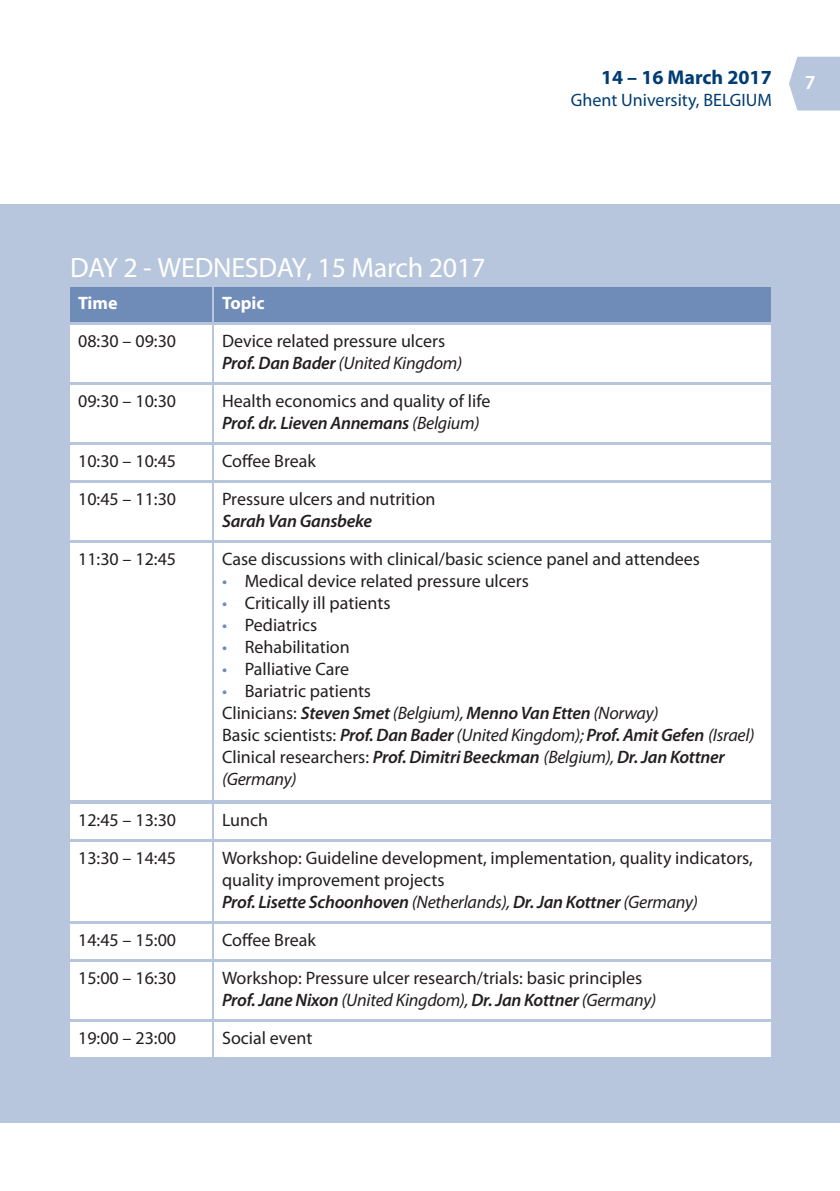
<style>
.page{position:relative;width:840px;height:1191px;background:#fff}
.page>*{position:absolute;margin:0;border:0;box-sizing:border-box;transform-origin:0 0}
.t1{font:28px "Myriad Pro";letter-spacing:-.01em;color:#fff}
.t2{font:700 20px "Myriad Pro";color:#003d73}
.t3{font:600 20px "Myriad Pro";color:#fff}
.t4{font:18px/22px "Myriad Pro";color:#231f20}
.t5{font:italic 600 18px/22px "Myriad Pro";letter-spacing:-.015em;color:#231f20}
.t6{font:18px "Myriad Pro";color:#003d73}
.t7{font:700 18px "Myriad Pro";color:#fff}
.s1{font-weight:600;font-style:italic}
.s2{font-style:italic}
.s3{color:#6f8bb7}
.s4{font-weight:400;font-style:normal;color:#6f8bb7}
.s5{font-weight:400;font-style:normal}
.s6{font-weight:400}
</style>
<div class="page">
<svg style="left:789px;top:57px;width:50px;height:54px;background:#bdcbdf"></svg>
<div style="left:0;top:204px;width:839px;height:919px;background:#b7c6dc"></div>
<div style="left:70px;top:287px;width:142px;height:34px;background:#6f8bb7"></div>
<div style="left:214px;top:287px;width:555px;height:34px;background:#6f8bb7"></div>
<div style="left:70px;top:325px;width:142px;height:56px;background:#fff"></div>
<div style="left:214px;top:325px;width:555px;height:56px;background:#fff"></div>
<div style="left:70px;top:385px;width:142px;height:56px;background:#fff"></div>
<div style="left:214px;top:385px;width:555px;height:56px;background:#fff"></div>
<div style="left:70px;top:445px;width:142px;height:34px;background:#fff"></div>
<div style="left:214px;top:445px;width:555px;height:34px;background:#fff"></div>
<div style="left:70px;top:483px;width:142px;height:56px;background:#fff"></div>
<div style="left:214px;top:483px;width:555px;height:56px;background:#fff"></div>
<div style="left:70px;top:543px;width:142px;height:257px;background:#fff"></div>
<div style="left:214px;top:543px;width:555px;height:257px;background:#fff"></div>
<div style="left:70px;top:804px;width:142px;height:34px;background:#fff"></div>
<div style="left:214px;top:804px;width:555px;height:34px;background:#fff"></div>
<div style="left:70px;top:842px;width:142px;height:78px;background:#fff"></div>
<div style="left:214px;top:842px;width:555px;height:78px;background:#fff"></div>
<div style="left:70px;top:924px;width:142px;height:34px;background:#fff"></div>
<div style="left:214px;top:924px;width:555px;height:34px;background:#fff"></div>
<div style="left:70px;top:962px;width:142px;height:56px;background:#fff"></div>
<div style="left:214px;top:962px;width:555px;height:56px;background:#fff"></div>
<div style="left:70px;top:1022px;width:142px;height:34px;background:#fff"></div>
<div style="left:214px;top:1022px;width:555px;height:34px;background:#fff"></div>
<h1 class="t1" style="left:70px;top:257px;width:416px">DAY 2 - WEDNESDAY, 15 March 2017</h1>
<p class="t2" style="left:600px;top:65px;width:172px">14 – 16 March 2017</p>
<p class="t3" style="left:804px;top:74px;width:12px">7</p>
<p class="t6" style="left:570px;top:93px;width:202px">Ghent University, BELGIUM</p>
<p class="t7" style="left:78px;top:292px;width:41px">Time</p>
<p class="t7" style="left:222px;top:292px;width:44px">Topic</p>
<p class="t4" style="left:78px;top:331px;width:99px">08:30 – 09:30</p>
<p class="t4" style="left:222px;top:331px;width:241px">Device related pressure ulcers<br><span class="s1">Prof. Dan Bader</span> <span class="s2">(United Kingdom)</span></p>
<p class="t4" style="left:78px;top:391px;width:99px">09:30 – 10:30</p>
<p class="t4" style="left:222px;top:391px;width:270px">Health economics and quality of life<br><span class="s1">Prof. dr. Lieven Annemans</span> <span class="s2">(Belgium)</span></p>
<p class="t4" style="left:78px;top:451px;width:99px">10:30 – 10:45</p>
<p class="t4" style="left:222px;top:451px;width:95px">Coffee Break</p>
<p class="t4" style="left:78px;top:489px;width:99px">10:45 – 11:30</p>
<p class="t4" style="left:222px;top:489px;width:215px">Pressure ulcers and nutrition</p>
<p class="t5" style="left:222px;top:512px;width:151px">Sarah Van Gansbeke</p>
<p class="t4" style="left:78px;top:549px;width:99px">11:30 – 12:45</p>
<p class="t4" style="left:222px;top:549px;width:479px">Case discussions with clinical/basic science panel and attendees</p>
<p class="t4" style="left:222px;top:571px;width:308px"><span class="s3">•</span> Medical device related pressure ulcers</p>
<p class="t4" style="left:222px;top:593px;width:170px"><span class="s3">•</span> Critically ill patients</p>
<p class="t4" style="left:222px;top:615px;width:97px"><span class="s3">•</span> Pediatrics</p>
<p class="t4" style="left:222px;top:637px;width:129px"><span class="s3">•</span> Rehabilitation</p>
<p class="t4" style="left:222px;top:659px;width:128px"><span class="s3">•</span> Palliative Care</p>
<p class="t5" style="left:222px;top:682px;width:533px"><span class="s4">•</span> <span class="s5">Bariatric patients<br>Clinicians:</span> Steven Smet <span class="s6">(Belgium),</span> Menno Van Etten <span class="s6">(Norway)<br></span><span class="s5">Basic scientists:</span> Prof. Dan Bader <span class="s6">(United Kingdom);</span> Prof. Amit Gefen <span class="s6">(Israel)<br></span><span class="s5">Clinical researchers:</span> Prof. Dimitri Beeckman <span class="s6">(Belgium),</span> Dr. Jan Kottner <span class="s6">(Germany)</span></p>
<p class="t4" style="left:78px;top:810px;width:99px">12:45 – 13:30</p>
<p class="t4" style="left:222px;top:810px;width:48px">Lunch</p>
<p class="t4" style="left:78px;top:848px;width:99px">13:30 – 14:45</p>
<p class="t4" style="left:222px;top:848px;width:532px">Workshop: Guideline development, implementation, quality indicators, quality improvement projects<br><span class="s1">Prof. Lisette Schoonhoven</span> <span class="s2">(Netherlands),</span> <span class="s1">Dr. Jan Kottner</span> <span class="s2">(Germany)</span></p>
<p class="t4" style="left:78px;top:930px;width:99px">14:45 – 15:00</p>
<p class="t4" style="left:222px;top:930px;width:95px">Coffee Break</p>
<p class="t4" style="left:78px;top:968px;width:99px">15:00 – 16:30</p>
<p class="t4" style="left:222px;top:968px;width:435px">Workshop: Pressure ulcer research/trials: basic principles<br><span class="s1">Prof. Jane Nixon</span> <span class="s2">(United Kingdom),</span> <span class="s1">Dr. Jan Kottner</span> <span class="s2">(Germany)</span></p>
<p class="t4" style="left:78px;top:1028px;width:99px">19:00 – 23:00</p>
<p class="t4" style="left:222px;top:1028px;width:92px">Social event</p>
</div>
